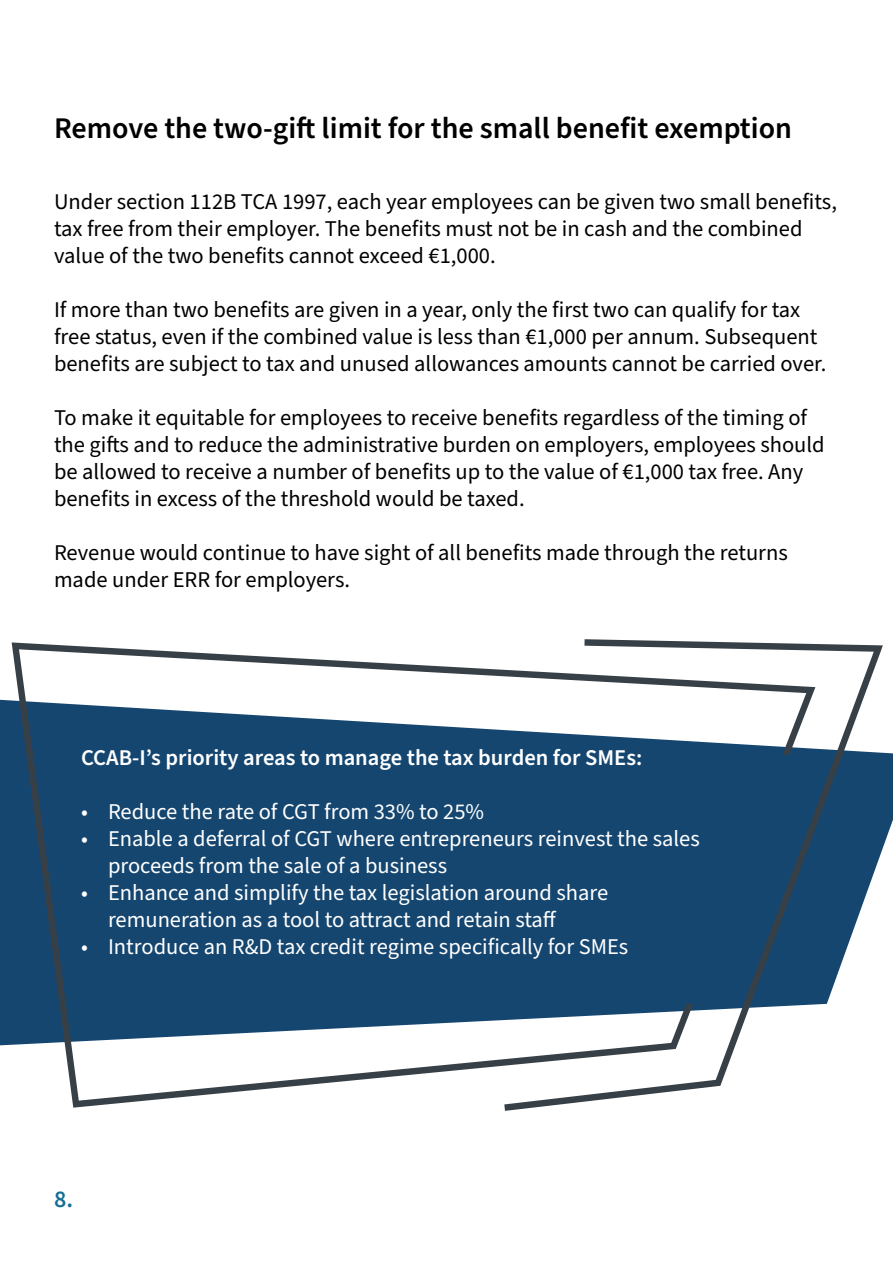
<style>
.page{position:relative;width:893px;height:1263px;background:#fff}
.page>*{position:absolute;margin:0;border:0;box-sizing:border-box;transform-origin:0 0}
.t1{font:600 30px "Source Sans Pro";color:#000}
.t2{font:600 24px "Source Sans Pro";color:#166d93}
.t3{font:22.5px/27px "Source Sans Pro";color:#000}
.t4{font:22.5px/27px "Source Sans Pro";color:#fff}
.t5{font:600 22.5px "Source Sans Pro";color:#fff}
</style>
<div class="page">
<svg style="left:0;top:700px;width:893px;height:345px;fill:#154670"></svg>
<svg style="left:12px;top:642px;width:492px;height:466px;fill:#154670"></svg>
<svg style="left:504px;top:639px;width:379px;height:472px;fill:#154670"></svg>
<h1 class="t1" style="left:54px;top:108px;width:739px">Remove the two-gift limit for the small benefit exemption</h1>
<p class="t3" style="left:54px;top:189px;width:784px">Under section 112B TCA 1997, each year employees can be given two small benefits, tax free from their employer. The benefits must not be in cash and the combined value of the two benefits cannot exceed €1,000.</p>
<p class="t3" style="left:54px;top:297px;width:774px">If more than two benefits are given in a year, only the first two can qualify for tax free status, even if the combined value is less than €1,000 per annum. Subsequent benefits are subject to tax and unused allowances amounts cannot be carried over.</p>
<p class="t3" style="left:54px;top:405px;width:772px">To make it equitable for employees to receive benefits regardless of the timing of the gifts and to reduce the administrative burden on employers, employees should be allowed to receive a number of benefits up to the value of €1,000 tax free. Any benefits in excess of the threshold would be taxed.</p>
<p class="t3" style="left:54px;top:540px;width:735px">Revenue would continue to have sight of all benefits made through the returns made under ERR for employers.</p>
<p class="t5" style="left:81px;top:742px;width:563px">CCAB-I’s priority areas to manage the tax burden for SMEs:</p>
<p class="t4" style="left:81px;top:798px;width:405px">• Reduce the rate of CGT from 33% to 25%</p>
<p class="t4" style="left:108px;top:825px;width:593px;text-indent:-27px">• Enable a deferral of CGT where entrepreneurs reinvest the sales proceeds from the sale of a business</p>
<p class="t4" style="left:108px;top:879px;width:502px;text-indent:-27px">• Enhance and simplify the tax legislation around share remuneration as a tool to attract and retain staff</p>
<p class="t4" style="left:81px;top:933px;width:549px">• Introduce an R&amp;D tax credit regime specifically for SMEs</p>
<p class="t2" style="left:54px;top:1183px;width:21px">8.</p>
</div>
